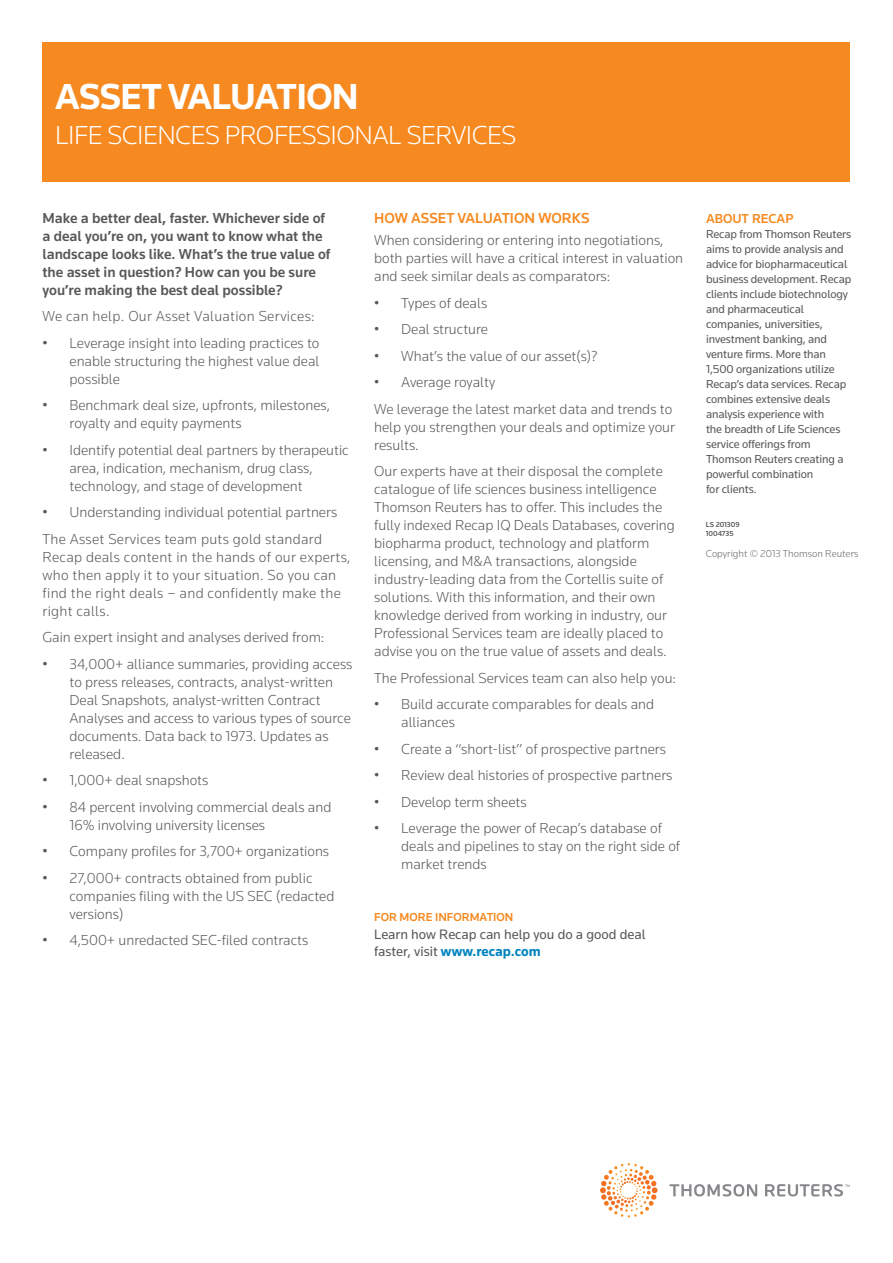
<style>
.page{position:relative;width:893px;height:1263px;background:#fff}
.page>*{position:absolute;margin:0;border:0;box-sizing:border-box;transform-origin:0 0}
.t1{font:700 37.5px "Knowledge";letter-spacing:-.02em;color:#fff}
.t2{font:300 27px "Knowledge";letter-spacing:-.02em;color:#fff}
.t3{font:300 15px/18px "Knowledge";color:#57585a}
.t4{font:500 15px/18px "Knowledge";color:#57585a}
.t5{font:300 15px/18px "Knowledge";letter-spacing:.02em;color:#57585a}
.t6{font:500 15px "Knowledge";letter-spacing:.03em;color:#f6891f}
.t7{font:14.25px/17.2px "Knowledge";color:#57585a}
.t8{font:500 13.5px "Knowledge";color:#f6891f}
.t9{font:12px/15px "Knowledge";letter-spacing:-.01em;color:#57585a}
.t10{font:500 12px "Knowledge";color:#f6891f}
.t11{font:300 10.5px "Knowledge";color:#69696c}
.t12{font:500 7.5px/9px "Knowledge";color:#57585a}
.s1{font-weight:700;color:#0083bf}
</style>
<div class="page">
<svg style="left:669px;top:1184px;width:181px;height:12px"></svg>
<svg style="left:600px;top:1163px;width:57px;height:51px"></svg>
<div style="left:43px;top:43px;width:807px;height:139px;background:#f6891f"></div>
<h1 class="t1" style="left:55px;top:73px;width:305px">ASSET VALUATION</h1>
<h2 class="t2" style="left:55px;top:119px;width:463px">LIFE SCIENCES PROFESSIONAL SERVICES</h2>
<p class="t4" style="left:43px;top:209px;width:289px">Make a better deal, faster. Whichever side of a deal you’re on, you want to know what the landscape looks like. What’s the true value of the asset in question? How can you be sure you’re making the best deal possible?</p>
<p class="t5" style="left:43px;top:307px;width:274px">We can help. Our Asset Valuation Services:</p>
<p class="t3" style="left:70px;top:334px;width:251px;text-align:justify;text-indent:-27px">• Leverage insight into leading practices to enable structuring the highest value deal possible</p>
<p class="t3" style="left:70px;top:396px;width:262px;text-indent:-27px">• Benchmark deal size, upfronts, milestones, royalty and equity payments</p>
<p class="t3" style="left:70px;top:441px;width:281px;text-indent:-27px">• Identify potential deal partners by therapeutic area, indication, mechanism, drug class, technology, and stage of development</p>
<p class="t3" style="left:43px;top:499px;width:296px;line-height:26.5px">• Understanding individual potential partners<br>The Asset Services team puts gold standard</p>
<p class="t5" style="left:43px;top:548px;width:309px">Recap deals content in the hands of our experts, who then apply it to your situation. So you can find the right deals – and confidently make the right calls.</p>
<p class="t3" style="left:43px;top:628px;width:283px">Gain expert insight and analyses derived from:</p>
<p class="t3" style="left:70px;top:655px;width:284px;text-indent:-27px">• 34,000+ alliance summaries, providing access to press releases, contracts, analyst-written Deal Snapshots, analyst-written Contract Analyses and access to various types of source documents. Data back to 1973. Updates as released.</p>
<p class="t3" style="left:43px;top:771px;width:167px">• 1,000+ deal snapshots</p>
<p class="t3" style="left:70px;top:798px;width:263px;text-indent:-27px">• 84 percent involving commercial deals and<br>16% involving university licenses</p>
<p class="t3" style="left:43px;top:842px;width:288px">• Company profiles for 3,700+ organizations</p>
<p class="t3" style="left:70px;top:869px;width:266px;text-indent:-27px">• 27,000+ contracts obtained from public companies filing with the US SEC (redacted versions)</p>
<p class="t3" style="left:43px;top:931px;width:267px">• 4,500+ unredacted SEC-filed contracts</p>
<p class="t6" style="left:374px;top:209px;width:217px">How Asset Valuation works</p>
<p class="t3" style="left:374px;top:231px;width:310px">When considering or entering into negotiations, both parties will have a critical interest in valuation and seek similar deals as comparators:</p>
<p class="t3" style="left:374px;top:293px;width:115px">• Types of deals</p>
<p class="t3" style="left:374px;top:320px;width:115px">• Deal structure</p>
<p class="t3" style="left:374px;top:346px;width:225px">• What’s the value of our asset(s)?</p>
<p class="t3" style="left:374px;top:369px;width:300px;line-height:26.5px">• Average royalty<br>We leverage the latest market data and trends to</p>
<p class="t3" style="left:374px;top:417px;width:302px">help you strengthen your deals and optimize your results.</p>
<p class="t3" style="left:374px;top:462px;width:302px">Our experts have at their disposal the complete catalogue of life sciences business intelligence Thomson Reuters has to offer. This includes the fully indexed Recap IQ Deals Databases, covering biopharma product, technology and platform licensing, and M&amp;A transactions, alongside industry-leading data from the Cortellis suite of solutions. With this information, and their own knowledge derived from working in industry, our Professional Services team are ideally placed to advise you on the true value of assets and deals.</p>
<p class="t3" style="left:374px;top:668px;width:303px">The Professional Services team can also help you:</p>
<p class="t3" style="left:401px;top:695px;width:255px;text-indent:-27px">• Build accurate comparables for deals and alliances</p>
<p class="t3" style="left:374px;top:739px;width:293px">• Create a “short-list” of prospective partners</p>
<p class="t3" style="left:374px;top:766px;width:300px">• Review deal histories of prospective partners</p>
<p class="t3" style="left:374px;top:792px;width:154px">• Develop term sheets</p>
<p class="t3" style="left:401px;top:819px;width:281px;text-indent:-27px">• Leverage the power of Recap’s database of deals and pipelines to stay on the right side of market trends</p>
<p class="t10" style="left:374px;top:910px;width:141px">For more information</p>
<p class="t7" style="left:374px;top:925px;width:273px">Learn how Recap can help you do a good deal faster, visit <span class="s1">www.recap.com</span></p>
<p class="t8" style="left:706px;top:210px;width:27px">ABOUT</p>
<p class="t8" style="left:752px;top:210px;width:43px">RECAP</p>
<p class="t9" style="left:706px;top:227px;width:147px">Recap from Thomson Reuters aims to provide analysis and advice for biopharmaceutical business development. Recap clients include biotechnology and pharmaceutical companies, universities, investment banking, and venture firms. More than<br>1,500 organizations utilize<br>Recap’s data services. Recap combines extensive deals analysis experience with<br>the breadth of Life Sciences service offerings from<br>Thomson Reuters creating a powerful combination<br>for clients.</p>
<p class="t12" style="left:706px;top:520px;width:35px">LS 201309<br>1004735</p>
<p class="t11" style="left:706px;top:547px;width:154px">Copyright © 2013 Thomson Reuters</p>
</div>
